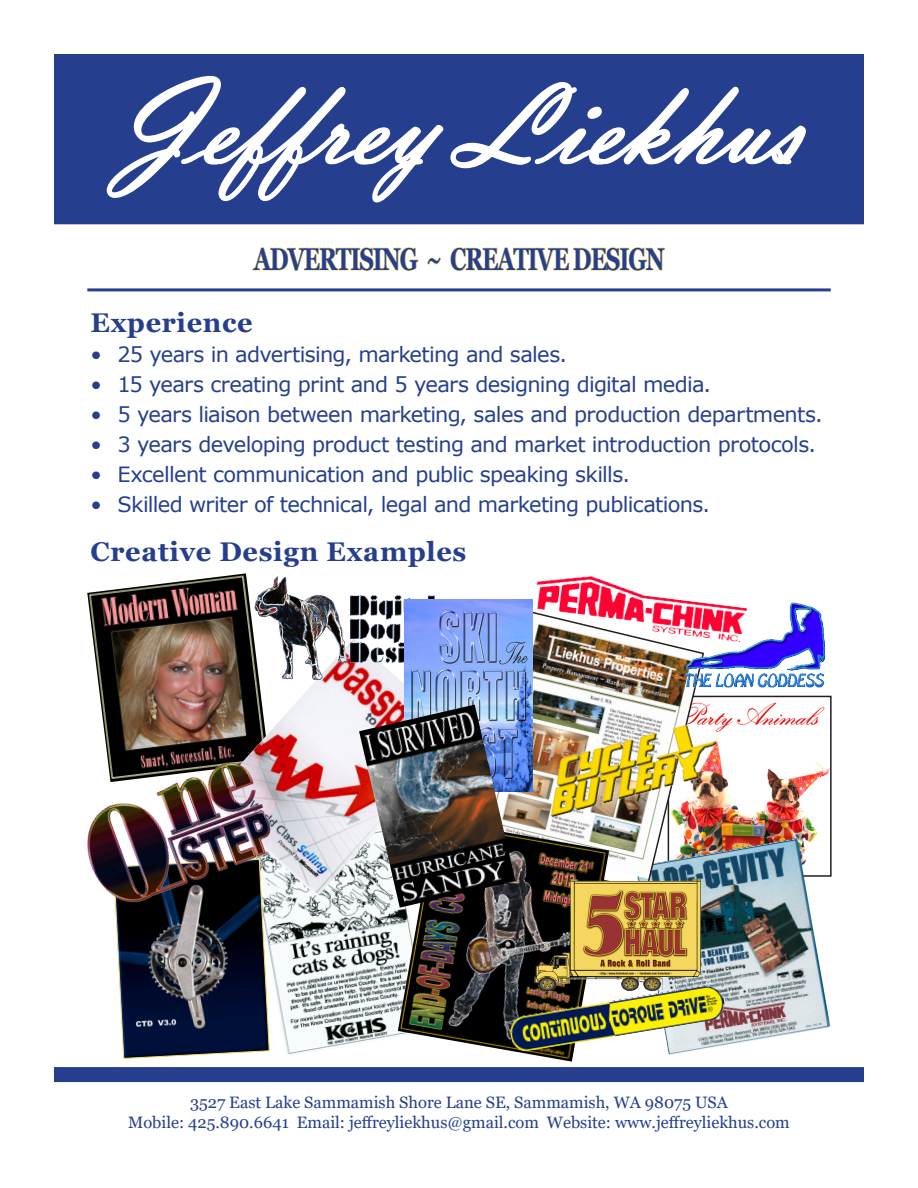
<style>
.page{position:relative;width:918px;height:1188px;background:#fff}
.page>*{position:absolute;margin:0;border:0;box-sizing:border-box;transform-origin:0 0}
.t1{font:123px "Vladimir Script";color:#fff}
.t2{font:700 31.5px "Georgia";letter-spacing:-.05em;color:#253f8e;scale:.72 1}
.t3{font:700 27px "Georgia";letter-spacing:.025em;color:#253f8e}
.t4{font:21px "Verdana";letter-spacing:-.035em;color:#253f8e}
.t5{font:16.5px "Georgia";color:#253f8e}
</style>
<div class="page">
<div style="left:54px;top:54px;width:810px;height:170px;background:#253f8e"></div>
<div style="left:54px;top:1067px;width:810px;height:15px;background:#253f8e;border:2px solid #253f8e"></div>
<hr style="left:87px;top:288px;width:744px;height:3px;background:#253f8e">
<svg style="left:252px;top:247px;width:167px;height:24px"></svg>
<svg style="left:427px;top:257px;width:14px;height:8px"></svg>
<svg style="left:450px;top:247px;width:215px;height:24px"></svg>
<svg style="left:106px;top:75px;width:700px;height:128px"></svg>
<img style="left:705px;top:706px;width:124px;height:132px">
<img style="left:668px;top:838px;width:162px;height:217px">
<img style="left:515px;top:645px;width:190px;height:227px">
<img style="left:270px;top:897px;width:128px;height:157px">
<svg style="left:115px;top:915px;width:155px;height:144px;background:#333a4d"></svg>
<img style="left:87px;top:573px;width:159px;height:179px">
<img style="left:398px;top:820px;width:211px;height:242px">
<img style="left:680px;top:602px;width:152px;height:104px">
<img style="left:508px;top:983px;width:219px;height:70px">
<img style="left:209px;top:639px;width:196px;height:258px">
<img style="left:530px;top:576px;width:221px;height:69px">
<img style="left:527px;top:872px;width:180px;height:129px">
<img style="left:246px;top:574px;width:198px;height:113px">
<img style="left:405px;top:600px;width:127px;height:192px">
<img style="left:87px;top:752px;width:195px;height:163px">
<img style="left:359px;top:705px;width:156px;height:203px">
<img style="left:535px;top:715px;width:194px;height:106px">
<p class="t1" style="left:115px;top:52px;width:689px">Jeffrey Liekhus</p>
<p class="t2" style="left:254px;top:239px;width:572px">ADVERTISING ~ CREATIVE DESIGN</p>
<p class="t3" style="left:91px;top:305px;width:164px">Experience</p>
<p class="t4" style="left:91px;top:340px;width:478px">• 25 years in advertising, marketing and sales.</p>
<p class="t4" style="left:91px;top:370px;width:622px">• 15 years creating print and 5 years designing digital media.</p>
<p class="t4" style="left:91px;top:400px;width:734px">• 5 years liaison between marketing, sales and production departments.</p>
<p class="t4" style="left:91px;top:430px;width:727px">• 3 years developing product testing and market introduction protocols.</p>
<p class="t4" style="left:91px;top:460px;width:541px">• Excellent communication and public speaking skills.</p>
<p class="t4" style="left:91px;top:490px;width:621px">• Skilled writer of technical, legal and marketing publications.</p>
<p class="t3" style="left:91px;top:534px;width:377px">Creative Design Examples</p>
<p class="t5" style="left:190px;top:1092px;width:539px">3527 East Lake Sammamish Shore Lane SE, Sammamish, WA 98075 USA</p>
<p class="t5" style="left:128px;top:1112px;width:663px">Mobile: 425.890.6641 Email: jeffreyliekhus@gmail.com Website: www.jeffreyliekhus.com</p>
</div>
